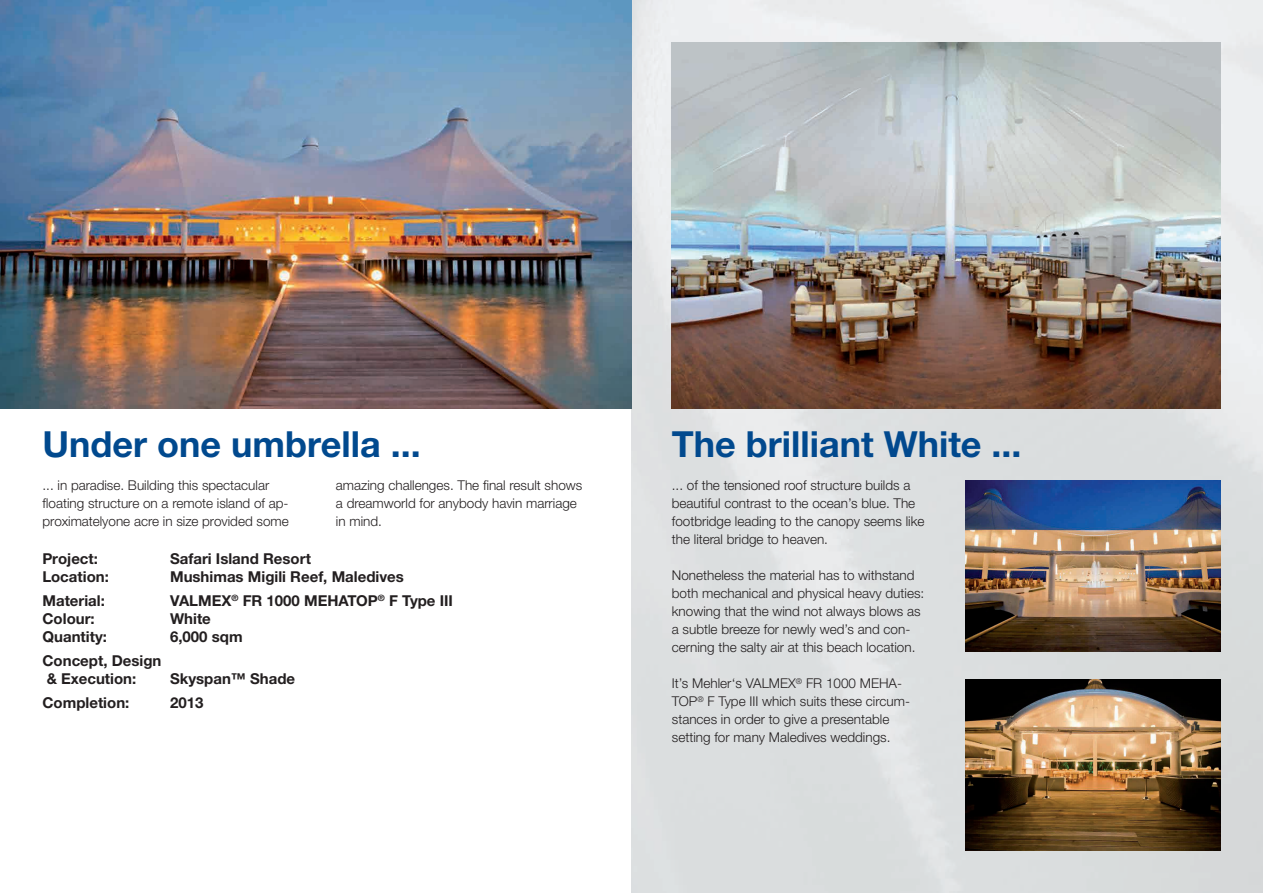
<style>
.page{position:relative;width:1263px;height:893px;background:#fff}
.page>*{position:absolute;margin:0;border:0;box-sizing:border-box;transform-origin:0 0}
.t1{font:700 36px "Helvetica Neue LTW1 G";color:#01498e}
.t2{font:700 15px/18px "Helvetica Neue LTW1 G";color:#231f20}
.t3{font:300 13.5px/18px "Helvetica Neue LTW1 G";color:#231f20}
</style>
<div class="page">
<img style="left:631px;top:0;width:632px;height:893px">
<img style="left:0;top:0;width:631px;height:408px">
<img style="left:672px;top:43px;width:548px;height:365px">
<img style="left:965px;top:480px;width:255px;height:171px">
<img style="left:965px;top:680px;width:255px;height:170px">
<h1 class="t1" style="left:43px;top:422px;width:380px">Under one umbrella ...</h1>
<h1 class="t1" style="left:672px;top:422px;width:351px">The brilliant White ...</h1>
<p class="t3" style="left:672px;top:476px;width:254px">... of the tensioned roof structure builds a beautiful contrast to the ocean’s blue. The footbridge leading to the canopy seems like the literal bridge to heaven.</p>
<p class="t3" style="left:672px;top:566px;width:254px">Nonetheless the material has to withstand both mechanical and physical heavy duties: knowing that the wind not always blows as a subtle breeze for newly wed’s and con&shy;cerning the salty air at this beach location.</p>
<p class="t3" style="left:672px;top:674px;width:240px">It’s Mehler‘s VALMEX<sup>®</sup> FR 1000 MEHA-TOP<sup>®</sup> F Type III which suits these circum&shy;stances in order to give a presentable setting for many Maledives weddings.</p>
<p class="t3" style="left:43px;top:476px;width:248px">... in paradise. Building this spectacular floating structure on a remote island of ap&shy;proximatelyone acre in size provided some</p>
<p class="t3" style="left:336px;top:476px;width:248px">amazing challenges. The final result shows a dreamworld for anybody havin marriage in mind.</p>
<p class="t2" style="left:43px;top:549px;width:57px">Project:</p>
<p class="t2" style="left:170px;top:549px;width:142px">Safari Island Resort</p>
<p class="t2" style="left:43px;top:567px;width:68px">Location:</p>
<p class="t2" style="left:170px;top:567px;width:235px">Mushimas Migili Reef, Maledives</p>
<p class="t2" style="left:43px;top:591px;width:64px">Material:</p>
<p class="t2" style="left:170px;top:591px;width:284px">VALMEX<sup>®</sup> FR 1000 MEHATOP<sup>®</sup> F Type III</p>
<p class="t2" style="left:43px;top:609px;width:54px">Colour:</p>
<p class="t2" style="left:170px;top:609px;width:42px">White</p>
<p class="t2" style="left:43px;top:627px;width:66px">Quantity:</p>
<p class="t2" style="left:170px;top:627px;width:74px">6,000 sqm</p>
<p class="t2" style="left:43px;top:651px;width:120px">Concept, Design &amp; Execution:</p>
<p class="t2" style="left:170px;top:669px;width:127px">Skyspan™ Shade</p>
<p class="t2" style="left:43px;top:693px;width:88px">Completion:</p>
<p class="t2" style="left:170px;top:693px;width:35px">2013</p>
</div>
